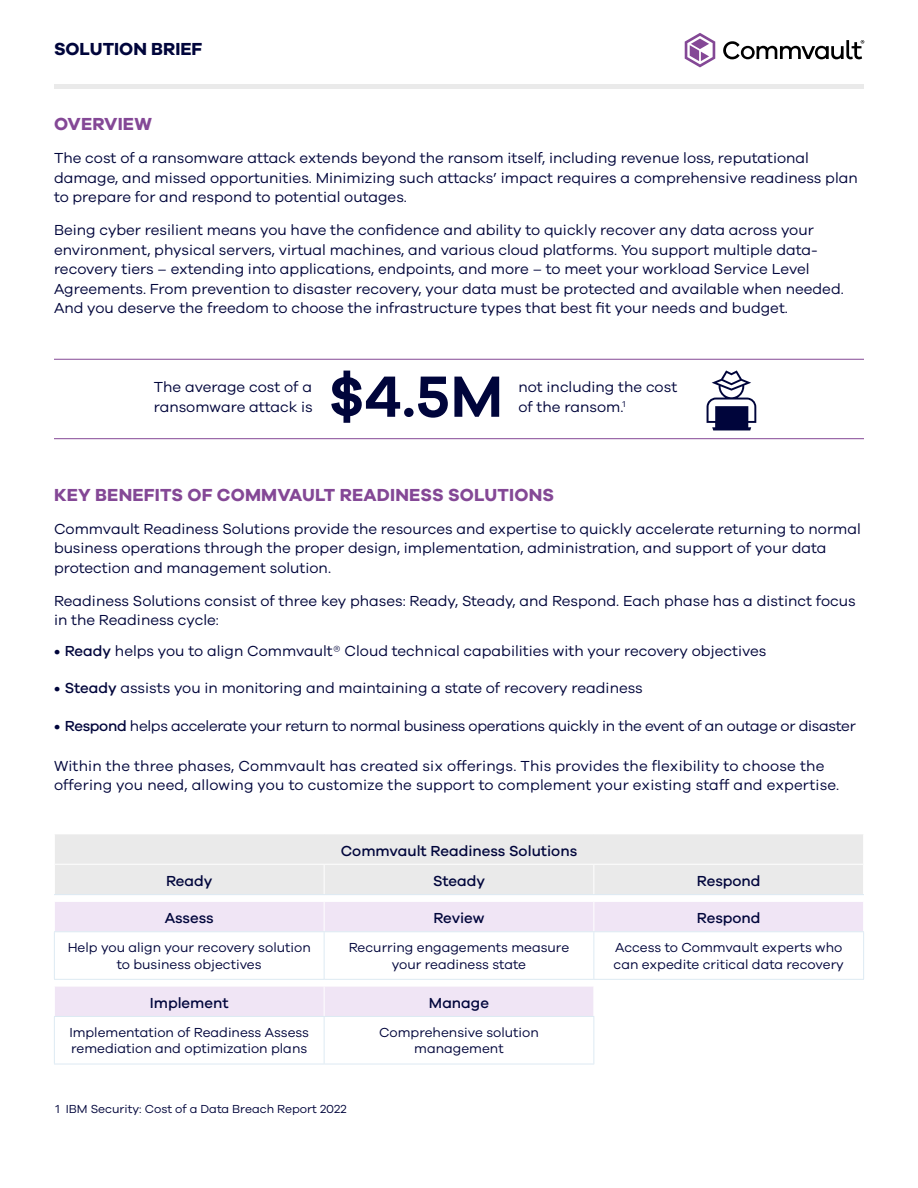
<style>
.page{position:relative;width:918px;height:1188px;background:#fff}
.page>*{position:absolute;margin:0;border:0;box-sizing:border-box;transform-origin:0 0}
.t1{font:600 60px "Galano Grotesque";color:#00053b}
.t2{font:700 18px "Galano Grotesque";letter-spacing:.01em;color:#844896}
.t3{font:700 18px "Galano Grotesque";color:#00053b}
.t4{font:15px/19.5px "Galano Grotesque";color:#00053b}
.t5{font:15px "Galano Grotesque";letter-spacing:-.02em;color:#00053b}
.t6{font:500 15px "Galano Grotesque";color:#00053b}
.t7{font:13.5px/16.5px "Galano Grotesque";color:#00053b;text-align:center}
.t8{font:12px "Galano Grotesque";color:#00053b}
.t9{font:8.7px "Galano Grotesque";color:#00053b}
.s1{font-weight:500}
</style>
<div class="page">
<div style="left:54px;top:84px;width:810px;height:5px;background:#eaeaea"></div>
<svg style="left:685px;top:33px;width:30px;height:34px"></svg>
<svg style="left:723px;top:40px;width:141px;height:19px"></svg>
<hr style="left:54px;top:359px;width:810px;height:1px;background:#844896">
<hr style="left:54px;top:438px;width:810px;height:1px;background:#844896">
<svg style="left:707px;top:370px;width:49px;height:60px"></svg>
<div style="left:54px;top:834px;width:810px;height:30px;background:#eaeaea"></div>
<hr style="left:54px;top:834px;width:1px;height:30px;background:#fff">
<hr style="left:863px;top:834px;width:1px;height:30px;background:#fff">
<div style="left:55px;top:865px;width:808px;height:29px;background:#eaeaea"></div>
<hr style="left:594px;top:894px;width:270px;height:1px;background:#ddeaf3">
<hr style="left:54px;top:894px;width:270px;height:1px;background:#ddeaf3">
<hr style="left:324px;top:894px;width:270px;height:1px;background:#ddeaf3">
<svg style="left:55px;top:902px;width:808px;height:77px"></svg>
<hr style="left:594px;top:931px;width:270px;height:1px;background:#ddeaf3">
<hr style="left:863px;top:932px;width:1px;height:47px;background:#ddeaf3">
<hr style="left:594px;top:979px;width:270px;height:1px;background:#ddeaf3">
<hr style="left:54px;top:931px;width:270px;height:1px;background:#ddeaf3">
<hr style="left:54px;top:932px;width:1px;height:47px;background:#ddeaf3">
<hr style="left:324px;top:931px;width:270px;height:1px;background:#ddeaf3">
<hr style="left:324px;top:932px;width:1px;height:47px;background:#ddeaf3">
<hr style="left:594px;top:932px;width:1px;height:47px;background:#ddeaf3">
<hr style="left:54px;top:979px;width:270px;height:1px;background:#ddeaf3">
<hr style="left:324px;top:979px;width:270px;height:1px;background:#ddeaf3">
<svg style="left:55px;top:987px;width:539px;height:77px"></svg>
<hr style="left:324px;top:986px;width:1px;height:30px;background:#fff">
<hr style="left:54px;top:1016px;width:270px;height:1px;background:#ddeaf3">
<hr style="left:54px;top:1017px;width:1px;height:47px;background:#ddeaf3">
<hr style="left:324px;top:1016px;width:270px;height:1px;background:#ddeaf3">
<hr style="left:324px;top:1017px;width:1px;height:47px;background:#ddeaf3">
<hr style="left:594px;top:1017px;width:1px;height:47px;background:#ddeaf3">
<hr style="left:54px;top:1064px;width:270px;height:1px;background:#ddeaf3">
<hr style="left:324px;top:1064px;width:270px;height:1px;background:#ddeaf3">
<p class="t3" style="left:54px;top:38px;width:150px">SOLUTION BRIEF</p>
<p class="t2" style="left:54px;top:113px;width:99px">OVERVIEW</p>
<p class="t4" style="left:54px;top:148px;width:805px">The cost of a ransomware attack extends beyond the ransom itself, including revenue loss, reputational damage, and missed opportunities. Minimizing such attacks’ impact requires a comprehensive readiness plan to prepare for and respond to potential outages.</p>
<p class="t4" style="left:54px;top:220px;width:791px">Being cyber resilient means you have the confidence and ability to quickly recover any data across your environment, physical servers, virtual machines, and various cloud platforms. You support multiple data&shy;recovery tiers – extending into applications, endpoints, and more – to meet your workload Service Level Agreements. From prevention to disaster recovery, your data must be protected and available when needed.<br>And you deserve the freedom to choose the infrastructure types that best fit your needs and budget.</p>
<h1 class="t1" style="left:329px;top:360px;width:176px">$4.5M</h1>
<p class="t4" style="left:154px;top:377px;width:161px">The average cost of a ransomware attack is</p>
<p class="t4" style="left:518px;top:377px;width:160px">not including the cost of the ransom.</p>
<p class="t9" style="left:622px;top:399px;width:5px">1</p>
<p class="t2" style="left:54px;top:483px;width:502px">KEY BENEFITS OF COMMVAULT READINESS SOLUTIONS</p>
<p class="t4" style="left:54px;top:518px;width:808px">Commvault Readiness Solutions provide the resources and expertise to quickly accelerate returning to normal business operations through the proper design, implementation, administration, and support of your data protection and management solution.</p>
<p class="t4" style="left:54px;top:590px;width:803px">Readiness Solutions consist of three key phases: Ready, Steady, and Respond. Each phase has a distinct focus in the Readiness cycle:</p>
<p class="t4" style="left:54px;top:641px;width:714px"><span class="s1">• Ready</span> helps you to align Commvault® Cloud technical capabilities with your recovery objectives</p>
<p class="t4" style="left:54px;top:678px;width:590px"><span class="s1">• Steady</span> assists you in monitoring and maintaining a state of recovery readiness</p>
<p class="t5" style="left:54px;top:717px;width:803px"><span class="s1">• Respond</span> helps accelerate your return to normal business operations quickly in the event of an outage or disaster</p>
<p class="t4" style="left:54px;top:755px;width:787px">Within the three phases, Commvault has created six offerings. This provides the flexibility to choose the offering you need, allowing you to customize the support to complement your existing staff and expertise.</p>
<p class="t6" style="left:341px;top:842px;width:238px">Commvault Readiness Solutions</p>
<p class="t6" style="left:166px;top:872px;width:48px">Ready</p>
<p class="t6" style="left:433px;top:872px;width:53px">Steady</p>
<p class="t6" style="left:697px;top:872px;width:65px">Respond</p>
<p class="t6" style="left:165px;top:909px;width:51px">Assess</p>
<p class="t6" style="left:433px;top:909px;width:53px">Review</p>
<p class="t6" style="left:697px;top:909px;width:65px">Respond</p>
<p class="t7" style="left:68px;top:939px;width:245px">Help you align your recovery solution to business objectives</p>
<p class="t7" style="left:349px;top:939px;width:222px">Recurring engagements measure your readiness state</p>
<p class="t7" style="left:614px;top:939px;width:232px;text-align:left">Access to Commvault experts who can expedite critical data recovery</p>
<p class="t6" style="left:150px;top:994px;width:80px">Implement</p>
<p class="t6" style="left:429px;top:994px;width:62px">Manage</p>
<p class="t7" style="left:69px;top:1024px;width:241px;text-align:left">Implementation of Readiness Assess remediation and optimization plans</p>
<p class="t7" style="left:379px;top:1024px;width:161px">Comprehensive solution management</p>
<p class="t8" style="left:56px;top:1101px;width:293px">1 IBM Security: Cost of a Data Breach Report 2022</p>
</div>
